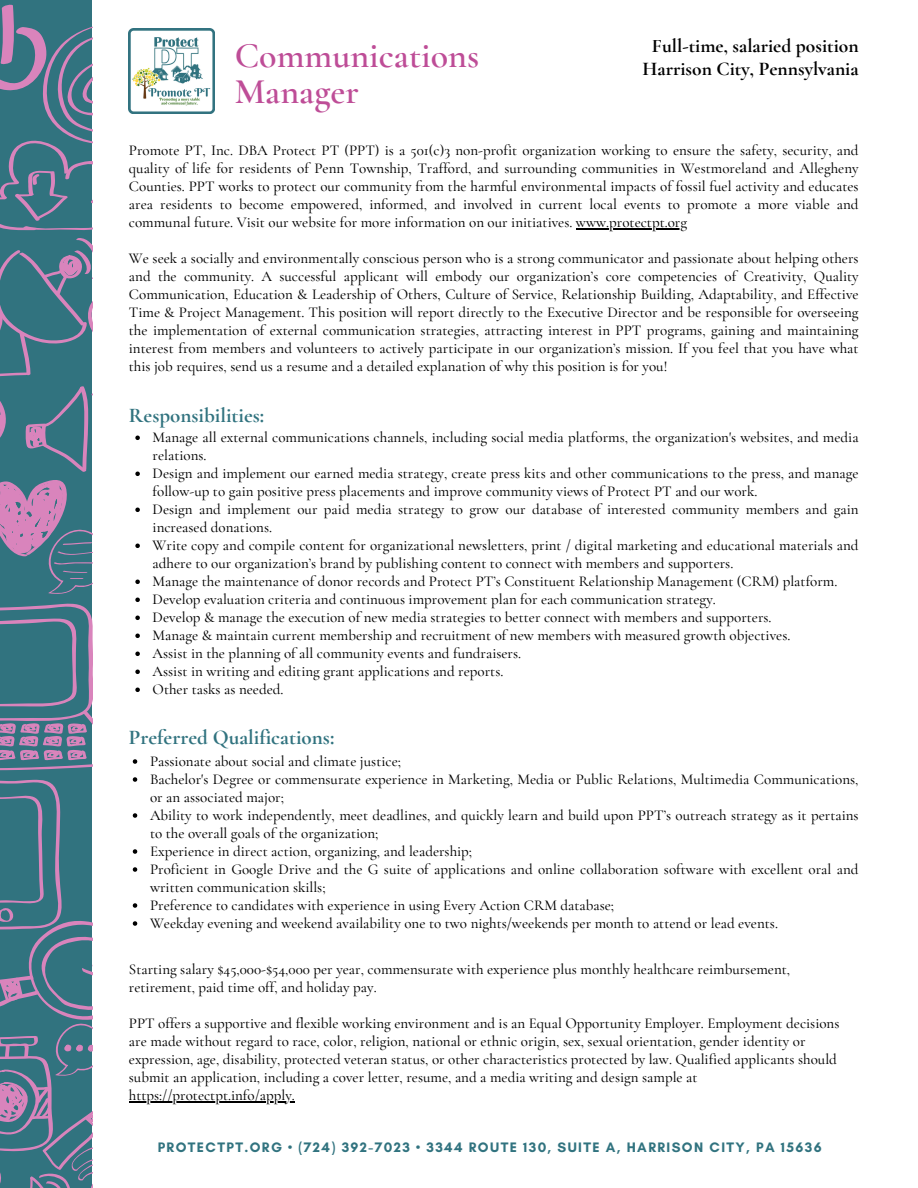
<style>
.page{position:relative;width:918px;height:1188px;background:#fff}
.page>*{position:absolute;margin:0;border:0;box-sizing:border-box;transform-origin:0 0}
.t1{font:600 36px/36px "Cormorant Garamond";color:#be4d97}
.t2{font:700 21px "Cormorant Garamond";color:#31737f}
.t3{font:700 19.5px/22.5px "Cormorant Garamond";color:#000;text-align:center}
.t4{font:500 15px/18px "Cormorant Garamond";color:#000}
.t5{font:700 13.95px "Glacial Indifference";letter-spacing:.1em;color:#31737f}
</style>
<div class="page">
<div style="left:0;top:0;width:91px;height:1188px;background:#31737f"></div>
<svg style="left:0;top:602px;width:92px;height:169px"></svg>
<svg style="left:0;top:238px;width:92px;height:139px"></svg>
<svg style="left:0;top:3px;width:92px;height:229px"></svg>
<svg style="left:0;top:384px;width:92px;height:211px"></svg>
<svg style="left:0;top:780px;width:93px;height:408px"></svg>
<svg style="left:133px;top:759px;width:4px;height:5px"></svg>
<svg style="left:133px;top:777px;width:4px;height:5px"></svg>
<svg style="left:133px;top:813px;width:4px;height:5px"></svg>
<svg style="left:133px;top:849px;width:4px;height:5px"></svg>
<svg style="left:133px;top:867px;width:4px;height:5px"></svg>
<svg style="left:133px;top:903px;width:4px;height:5px"></svg>
<svg style="left:133px;top:921px;width:4px;height:5px"></svg>
<hr style="left:129px;top:1102px;width:166px;height:1px;background:#000">
<img style="left:129px;top:28px;width:85px;height:86px">
<svg style="left:135px;top:436px;width:5px;height:4px"></svg>
<svg style="left:135px;top:472px;width:5px;height:4px"></svg>
<svg style="left:135px;top:508px;width:5px;height:4px"></svg>
<svg style="left:135px;top:544px;width:5px;height:4px"></svg>
<svg style="left:135px;top:580px;width:5px;height:4px"></svg>
<svg style="left:135px;top:598px;width:5px;height:4px"></svg>
<svg style="left:135px;top:616px;width:5px;height:4px"></svg>
<svg style="left:135px;top:634px;width:5px;height:4px"></svg>
<svg style="left:135px;top:652px;width:5px;height:4px"></svg>
<svg style="left:135px;top:670px;width:5px;height:4px"></svg>
<svg style="left:135px;top:688px;width:5px;height:4px"></svg>
<hr style="left:576px;top:228px;width:111px;height:1px;background:#000">
<h1 class="t1" style="left:235px;top:37px;width:246px">Communications<br>Manager</h1>
<h3 class="t3" style="left:643px;top:35px;width:218px">Full-time, salaried position<br>Harrison City, Pennsylvania</h3>
<p class="t4" style="left:129px;top:141px;width:731px;text-align:justify">Promote PT, Inc. DBA Protect PT (PPT) is a 501(c)3 non-profit organization working to ensure the safety, security, and quality of life for residents of Penn Township, Trafford, and surrounding communities in Westmoreland and Allegheny Counties. PPT works to protect our community from the harmful environmental impacts of fossil fuel activity and educates area residents to become empowered, informed, and involved in current local events to promote a more viable and communal future. Visit our website for more information on our initiatives. www.protectpt.org</p>
<p class="t4" style="left:129px;top:249px;width:731px;text-align:justify">We seek a socially and environmentally conscious person who is a strong communicator and passionate about helping others and the community. A successful applicant will embody our organization’s core competencies of Creativity, Quality Communication, Education &amp; Leadership of Others, Culture of Service, Relationship Building, Adaptability, and Effective Time &amp; Project Management. This position will report directly to the Executive Director and be responsible for overseeing the implementation of external communication strategies, attracting interest in PPT programs, gaining and maintaining interest from members and volunteers to actively participate in our organization’s mission. If you feel that you have what this job requires, send us a resume and a detailed explanation of why this position is for you!</p>
<h2 class="t2" style="left:129px;top:402px;width:137px">Responsibilities:</h2>
<p class="t4" style="left:153px;top:429px;width:708px">Manage all external communications channels, including social media platforms, the organization's websites, and media relations.<br>Design and implement our earned media strategy, create press kits and other communications to the press, and manage follow-up to gain positive press placements and improve community views of Protect PT and our work.<br>Design and implement our paid media strategy to grow our database of interested community members and gain increased donations.<br>Write copy and compile content for organizational newsletters, print / digital marketing and educational materials and adhere to our organization’s brand by publishing content to connect with members and supporters.<br>Manage the maintenance of donor records and Protect PT’s Constituent Relationship Management (CRM) platform.<br>Develop evaluation criteria and continuous improvement plan for each communication strategy.<br>Develop &amp; manage the execution of new media strategies to better connect with members and supporters.<br>Manage &amp; maintain current membership and recruitment of new members with measured growth objectives.<br>Assist in the planning of all community events and fundraisers.<br>Assist in writing and editing grant applications and reports.<br>Other tasks as needed.</p>
<h2 class="t2" style="left:129px;top:725px;width:207px">Preferred Qualifications:</h2>
<p class="t4" style="left:150px;top:752px;width:710px">Passionate about social and climate justice;<br>Bachelor's Degree or commensurate experience in Marketing, Media or Public Relations, Multimedia Communications, or an associated major;<br>Ability to work independently, meet deadlines, and quickly learn and build upon PPT’s outreach strategy as it pertains to the overall goals of the organization;<br>Experience in direct action, organizing, and leadership;<br>Proficient in Google Drive and the G suite of applications and online collaboration software with excellent oral and written communication skills;<br>Preference to candidates with experience in using Every Action CRM database;<br>Weekday evening and weekend availability one to two nights/weekends per month to attend or lead events.</p>
<p class="t4" style="left:129px;top:961px;width:663px">Starting salary $45,000-$54,000 per year, commensurate with experience plus monthly healthcare reimbursement, retirement, paid time off, and holiday pay.</p>
<p class="t4" style="left:129px;top:1015px;width:712px">PPT offers a supportive and flexible working environment and is an Equal Opportunity Employer. Employment decisions are made without regard to race, color, religion, national or ethnic origin, sex, sexual orientation, gender identity or expression, age, disability, protected veteran status, or other characteristics protected by law. Qualified applicants should submit an application, including a cover letter, resume, and a media writing and design sample at https://protectpt.info/apply.</p>
<p class="t5" style="left:158px;top:1139px;width:666px">PROTECTPT.ORG • (724) 392-7023 • 3344 ROUTE 130, SUITE A, HARRISON CITY, PA 15636</p>
</div>
